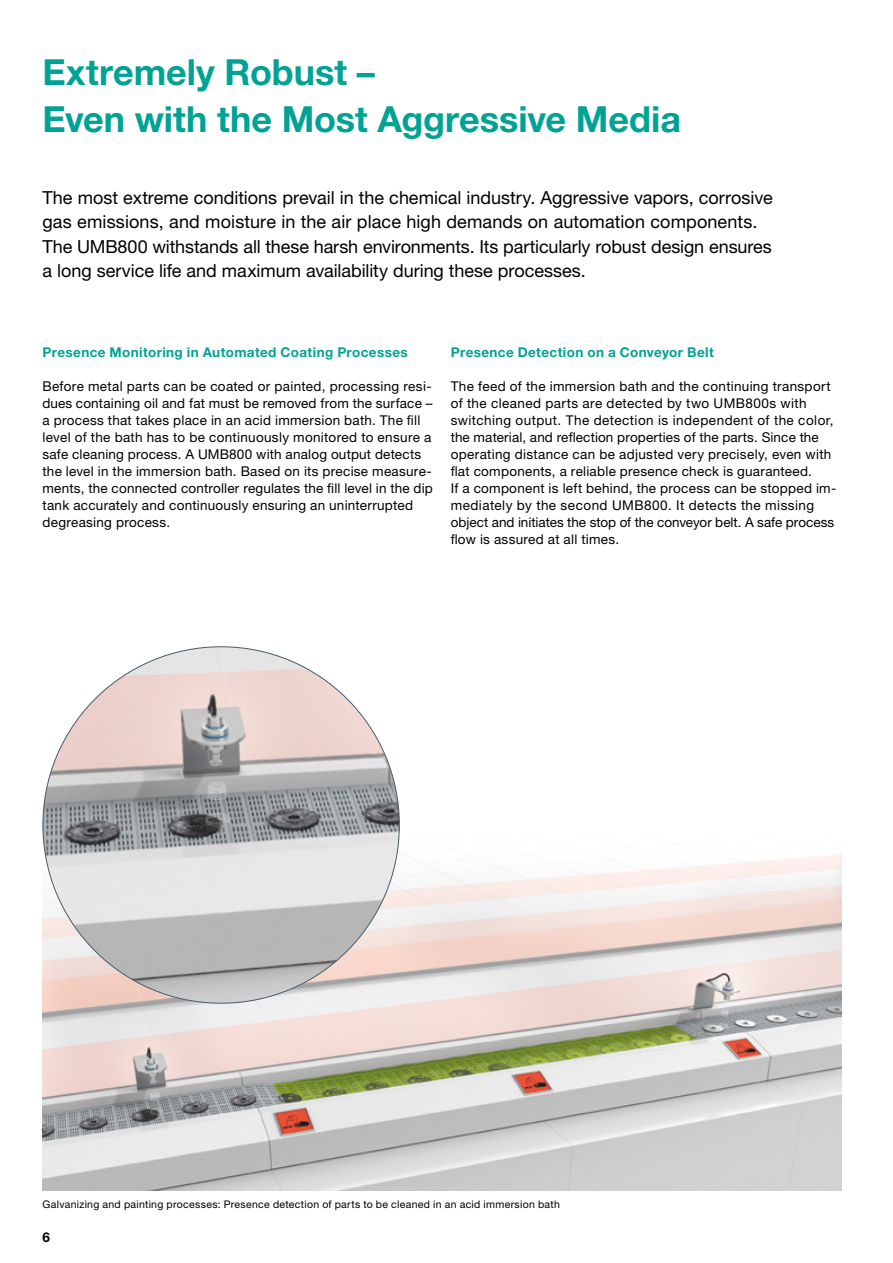
<style>
.page{position:relative;width:893px;height:1263px;background:#fff}
.page>*{position:absolute;margin:0;border:0;box-sizing:border-box;transform-origin:0 0}
.t1{font:700 36px/46.8px "Helvetica Neue LTW1 G";color:#00a294}
.t2{font:18px/24.3px "Helvetica Neue LTW1 G";color:#000}
.t3{font:13.5px/17px "Helvetica Neue LTW1 G";letter-spacing:.02em;color:#000}
.t4{font:700 13.5px "Helvetica Neue LTW1 G";letter-spacing:.03em;color:#00a294}
.t5{font:700 13.5px "Helvetica Neue LTW1 G";color:#000}
.t6{font:10.5px "Helvetica Neue LTW1 G";letter-spacing:.03em;color:#000}
</style>
<div class="page">
<img style="left:43px;top:838px;width:799px;height:353px">
<img style="left:43px;top:647px;width:356px;height:356px;border-radius:178px">
<h1 class="t1" style="left:43px;top:49px;width:640px">Extremely Robust –<br>Even with the Most Aggressive Media</h1>
<p class="t2" style="left:43px;top:185px;width:732px">The most extreme conditions prevail in the chemical industry. Aggressive vapors, corrosive gas emissions, and moisture in the air place high demands on automation components.<br>The UMB800 withstands all these harsh environments. Its particularly robust design ensures a long service life and maximum availability during these processes.</p>
<p class="t4" style="left:43px;top:344px;width:367px">Presence Monitoring in Automated Coating Processes</p>
<p class="t3" style="left:43px;top:378px;width:392px">Before metal parts can be coated or painted, processing resi&shy;dues containing oil and fat must be removed from the surface – a process that takes place in an acid immersion bath. The fill level of the bath has to be continuously monitored to ensure a safe cleaning process. A UMB800 with analog output detects the level in the immersion bath. Based on its precise measure&shy;ments, the connected controller regulates the fill level in the dip tank accurately and continuously ensuring an uninterrupted degreasing process.</p>
<p class="t4" style="left:451px;top:344px;width:265px">Presence Detection on a Conveyor Belt</p>
<p class="t3" style="left:451px;top:378px;width:387px">The feed of the immersion bath and the continuing transport of the cleaned parts are detected by two UMB800s with switching output. The detection is independent of the color, the material, and reflection properties of the parts. Since the operating distance can be adjusted very precisely, even with flat components, a reliable presence check is guaranteed.<br>If a component is left behind, the process can be stopped im&shy;mediately by the second UMB800. It detects the missing object and initiates the stop of the conveyor belt. A safe process flow is assured at all times.</p>
<p class="t6" style="left:43px;top:1197px;width:519px">Galvanizing and painting processes: Presence detection of parts to be cleaned in an acid immersion bath</p>
<p class="t5" style="left:43px;top:1228px;width:9px">6</p>
</div>
